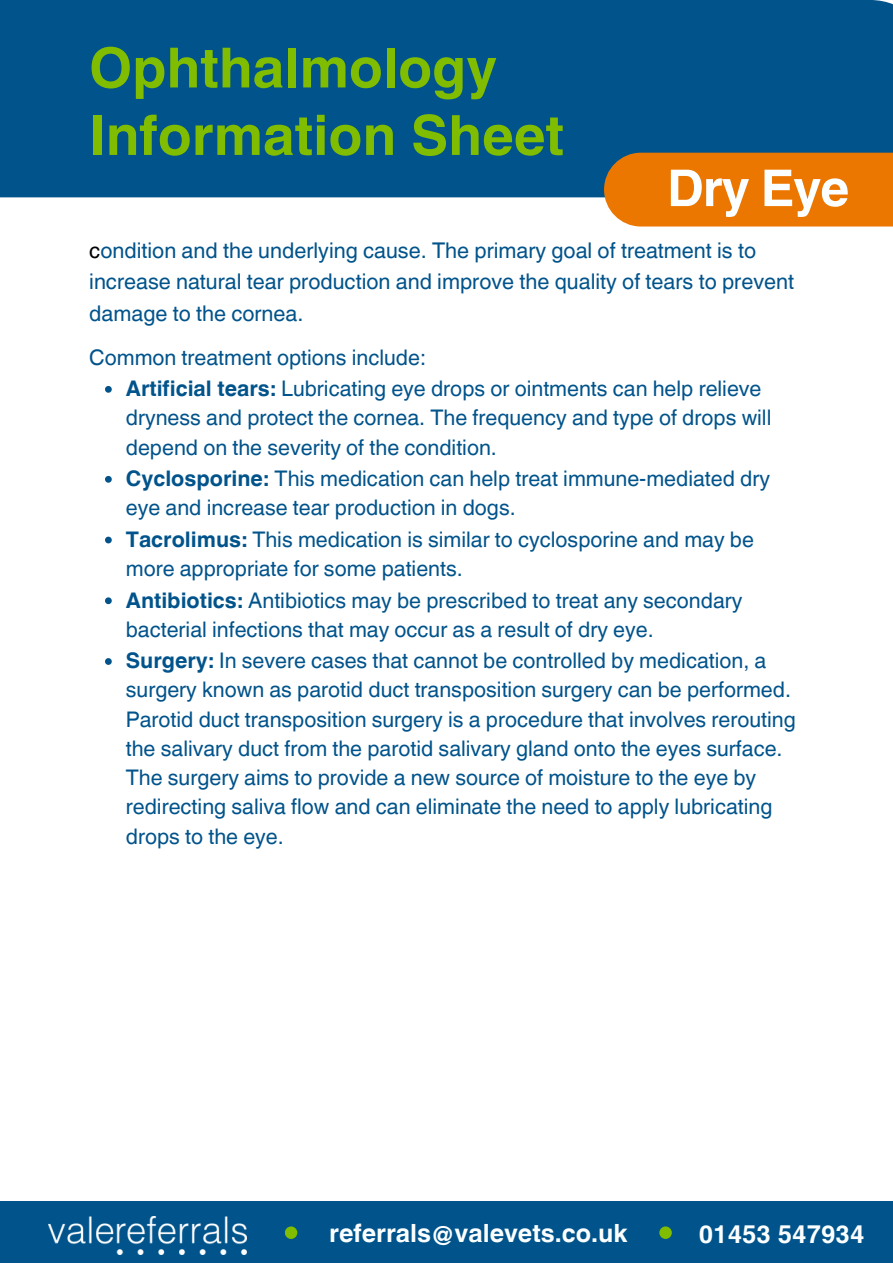
<style>
.page{position:relative;width:893px;height:1264px;background:#fff}
.page>*{position:absolute;margin:0;border:0;box-sizing:border-box;transform-origin:0 0}
.t1{font:700 55.35px/67.5px "Helvetica World";color:#80bc00}
.t2{font:700 50.7px "Helvetica World";letter-spacing:-.025em;color:#fcffff}
.t3{font:700 25.05px "Helvetica World";color:#fcffff}
.t4{font:21.6px/31.5px "Helvetica World";color:#00538b}
.t5{font:21.45px/29.2px "Helvetica World";color:#00538b}
.s1{color:#000}
.s2{font-weight:700}
</style>
<div class="page">
<div style="left:0;top:0;width:892px;height:197px;background:#00538b"></div>
<div style="left:604px;top:153px;width:288px;height:73px;background:#ec7700"></div>
<div style="left:0;top:1200px;width:892px;height:62px;background:#00538b"></div>
<div style="left:285px;top:1226px;width:12px;height:12px;background:#80bc00;border-radius:50%"></div>
<div style="left:659px;top:1226px;width:12px;height:12px;background:#80bc00;border-radius:50%"></div>
<img style="left:49px;top:1216px;width:197px;height:38px">
<svg style="left:105px;top:386px;width:7px;height:7px"></svg>
<svg style="left:105px;top:476px;width:7px;height:6px"></svg>
<svg style="left:105px;top:536px;width:7px;height:7px"></svg>
<svg style="left:105px;top:597px;width:7px;height:7px"></svg>
<svg style="left:105px;top:658px;width:7px;height:7px"></svg>
<p class="t1" style="left:89px;top:28px;width:476px">Ophthalmology<br>Information Sheet</p>
<p class="t2" style="left:667px;top:147px;width:183px">Dry Eye</p>
<p class="t4" style="left:89px;top:234px;width:706px"><span class="s1">c</span>ondition and the underlying cause. The primary goal of treatment is to increase natural tear production and improve the quality of tears to prevent damage to the cornea.</p>
<p class="t5" style="left:89px;top:342px;width:338px">Common treatment options include:</p>
<p class="t5" style="left:126px;top:374px;width:647px"><span class="s2">Artificial tears:</span> Lubricating eye drops or ointments can help relieve dryness and protect the cornea. The frequency and type of drops will depend on the severity of the condition.</p>
<p class="t5" style="left:126px;top:464px;width:646px"><span class="s2">Cyclosporine:</span> This medication can help treat immune-mediated dry eye and increase tear production in dogs.</p>
<p class="t5" style="left:126px;top:524px;width:629px"><span class="s2">Tacrolimus:</span> This medication is similar to cyclosporine and may be more appropriate for some patients.</p>
<p class="t5" style="left:126px;top:585px;width:618px"><span class="s2">Antibiotics:</span> Antibiotics may be prescribed to treat any secondary bacterial infections that may occur as a result of dry eye.</p>
<p class="t5" style="left:126px;top:646px;width:671px"><span class="s2">Surgery:</span> In severe cases that cannot be controlled by medication, a surgery known as parotid duct transposition surgery can be performed.<br>Parotid duct transposition surgery is a procedure that involves rerouting the salivary duct from the parotid salivary gland onto the eyes surface.<br>The surgery aims to provide a new source of moisture to the eye by redirecting saliva flow and can eliminate the need to apply lubricating drops to the eye.</p>
<p class="t3" style="left:329px;top:1212px;width:299px">referrals@valevets.co.uk</p>
<p class="t3" style="left:698px;top:1213px;width:167px">01453 547934</p>
</div>
